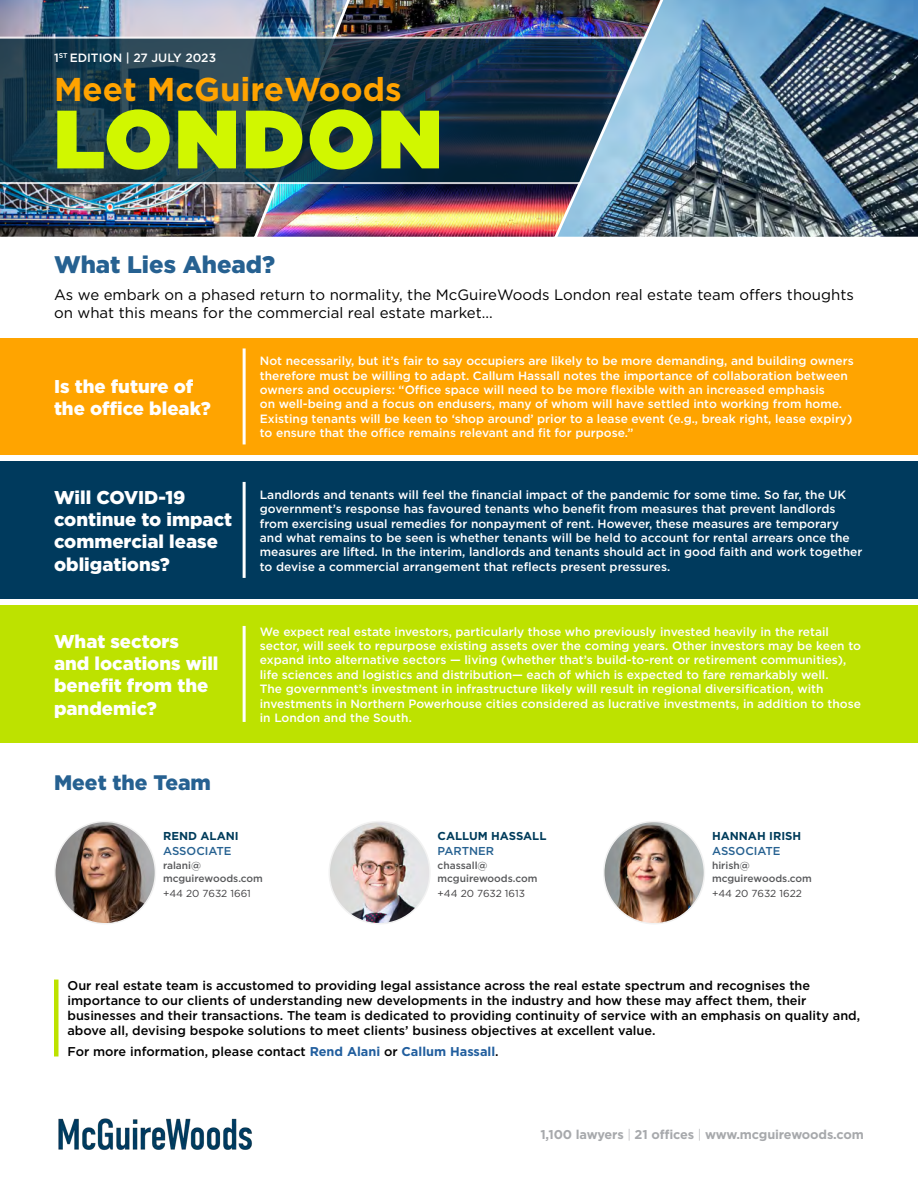
<style>
.page{position:relative;width:918px;height:1188px;background:#fff}
.page>*{position:absolute;margin:0;border:0;box-sizing:border-box;transform-origin:0 0}
.t1{font:900 82.5px "Gotham";letter-spacing:.04em;color:#d1f700}
.t2{font:700 33px "Gotham";color:#ffa300}
.t3{font:900 24px "Gotham";color:#266191}
.t4{font:900 21px "Gotham";color:#266191}
.t5{font:900 18.6px/22.2px "Gotham";color:#fff}
.t6{font:15px/18px "Gotham";color:#000}
.t7{font:500 12.75px/15px "Gotham";color:#000}
.t8{font:700 12.75px "Gotham";letter-spacing:-.01em;color:#a7a9ac}
.t9{font:500 12px/14.4px "Gotham";color:#fff}
.t10{font:700 11.55px "Gotham";color:#013c5b}
.t11{font:500 11.55px "Gotham";color:#266191}
.t12{font:500 10.2px/12.3px "Gotham";color:#58595b}
.t13{font:10.2px "Gotham";color:#414042}
.s1{font-weight:700;color:#215e9e}
.s2{font-weight:300}
</style>
<div class="page">
<img style="left:57px;top:824px;width:96px;height:100px">
<div style="left:54px;top:821px;width:102px;height:103px;border:2px solid #f2f2f2;border-radius:50%"></div>
<img style="left:331px;top:824px;width:97px;height:100px">
<div style="left:328px;top:821px;width:103px;height:103px;border:2px solid #f2f2f2;border-radius:50%"></div>
<img style="left:606px;top:824px;width:96px;height:100px">
<div style="left:603px;top:821px;width:102px;height:103px;border:2px solid #f2f2f2;border-radius:50%"></div>
<div style="left:0;top:338px;width:918px;height:117px;background:#ffa400"></div>
<div style="left:0;top:461px;width:918px;height:138px;background:#003a5d"></div>
<div style="left:0;top:605px;width:918px;height:138px;background:#bde200"></div>
<hr style="left:54px;top:980px;width:4px;height:76px;background:#bde200">
<hr style="left:243px;top:626px;width:3px;height:96px;background:#fff">
<hr style="left:243px;top:482px;width:3px;height:96px;background:#fff">
<hr style="left:243px;top:348px;width:3px;height:96px;background:#fff">
<img style="left:713px;top:0;width:205px;height:237px">
<img style="left:393px;top:0;width:320px;height:237px">
<img style="left:0;top:0;width:393px;height:237px">
<svg style="left:0;top:36px;width:647px;height:149px;background:#234054"></svg>
<img style="left:58px;top:1118px;width:194px;height:32px">
<p class="t9" style="left:54px;top:50px;width:164px">1<sup>ST</sup> EDITION | 27 JULY 2023</p>
<h2 class="t2" style="left:54px;top:67px;width:349px">Meet McGuireWoods</h2>
<h1 class="t1" style="left:54px;top:80px;width:390px">LONDON</h1>
<h3 class="t3" style="left:54px;top:248px;width:223px">What Lies Ahead?</h3>
<p class="t6" style="left:54px;top:285px;width:801px">As we embark on a phased return to normality, the McGuireWoods London real estate team offers thoughts on what this means for the commercial real estate market...</p>
<h3 class="t5" style="left:54px;top:375px;width:158px">Is the future of the office bleak?</h3>
<p class="t9" style="left:260px;top:354px;width:595px">Not necessarily, but it’s fair to say occupiers are likely to be more demanding, and building owners therefore must be willing to adapt. Callum Hassall notes the importance of collaboration between owners and occupiers: “Office space will need to be more flexible with an increased emphasis<br>on well-being and a focus on endusers, many of whom will have settled into working from home.<br>Existing tenants will be keen to ‘shop around’ prior to a lease event (e.g., break right, lease expiry) to ensure that the office remains relevant and fit for purpose.”</p>
<h3 class="t5" style="left:54px;top:486px;width:180px">Will COVID-19 continue to impact commercial lease obligations?</h3>
<p class="t9" style="left:260px;top:487px;width:604px">Landlords and tenants will feel the financial impact of the pandemic for some time. So far, the UK government’s response has favoured tenants who benefit from measures that prevent landlords from exercising usual remedies for nonpayment of rent. However, these measures are temporary and what remains to be seen is whether tenants will be held to account for rental arrears once the measures are lifted. In the interim, landlords and tenants should act in good faith and work together to devise a commercial arrangement that reflects present pressures.</p>
<h3 class="t5" style="left:54px;top:630px;width:166px">What sectors and locations will benefit from the pandemic?</h3>
<p class="t9" style="left:260px;top:624px;width:603px">We expect real estate investors, particularly those who previously invested heavily in the retail sector, will seek to repurpose existing assets over the coming years. Other investors may be keen to expand into alternative sectors — living (whether that’s build-to-rent or retirement communities), life sciences and logistics and distribution— each of which is expected to fare remarkably well.<br>The government’s investment in infrastructure likely will result in regional diversification, with investments in Northern Powerhouse cities considered as lucrative investments, in addition to those in London and the South.</p>
<h3 class="t4" style="left:54px;top:768px;width:159px">Meet the Team</h3>
<p class="t10" style="left:163px;top:828px;width:77px">REND ALANI</p>
<p class="t11" style="left:163px;top:844px;width:70px">ASSOCIATE</p>
<p class="t12" style="left:163px;top:859px;width:101px">ralani@ mcguirewoods.com</p>
<p class="t13" style="left:163px;top:887px;width:89px">+44 20 7632 1661</p>
<p class="t10" style="left:438px;top:828px;width:110px">CALLUM HASSALL</p>
<p class="t11" style="left:438px;top:844px;width:58px">PARTNER</p>
<p class="t12" style="left:438px;top:859px;width:101px">chassall@ mcguirewoods.com</p>
<p class="t13" style="left:438px;top:887px;width:89px">+44 20 7632 1613</p>
<p class="t10" style="left:712px;top:828px;width:91px">HANNAH IRISH</p>
<p class="t11" style="left:712px;top:844px;width:70px">ASSOCIATE</p>
<p class="t12" style="left:712px;top:859px;width:101px">hirish@ mcguirewoods.com</p>
<p class="t13" style="left:712px;top:887px;width:91px">+44 20 7632 1622</p>
<p class="t7" style="left:68px;top:978px;width:794px">Our real estate team is accustomed to providing legal assistance across the real estate spectrum and recognises the importance to our clients of understanding new developments in the industry and how these may affect them, their businesses and their transactions. The team is dedicated to providing continuity of service with an emphasis on quality and, above all, devising bespoke solutions to meet clients’ business objectives at excellent value.</p>
<p class="t7" style="left:68px;top:1044px;width:433px">For more information, please contact <span class="s1">Rend Alani</span> or <span class="s1">Callum Hassall</span>.</p>
<p class="t8" style="left:540px;top:1126px;width:325px">1,100 lawyers <span class="s2">|</span> 21 offices <span class="s2">|</span> www.mcguirewoods.com</p>
</div>
